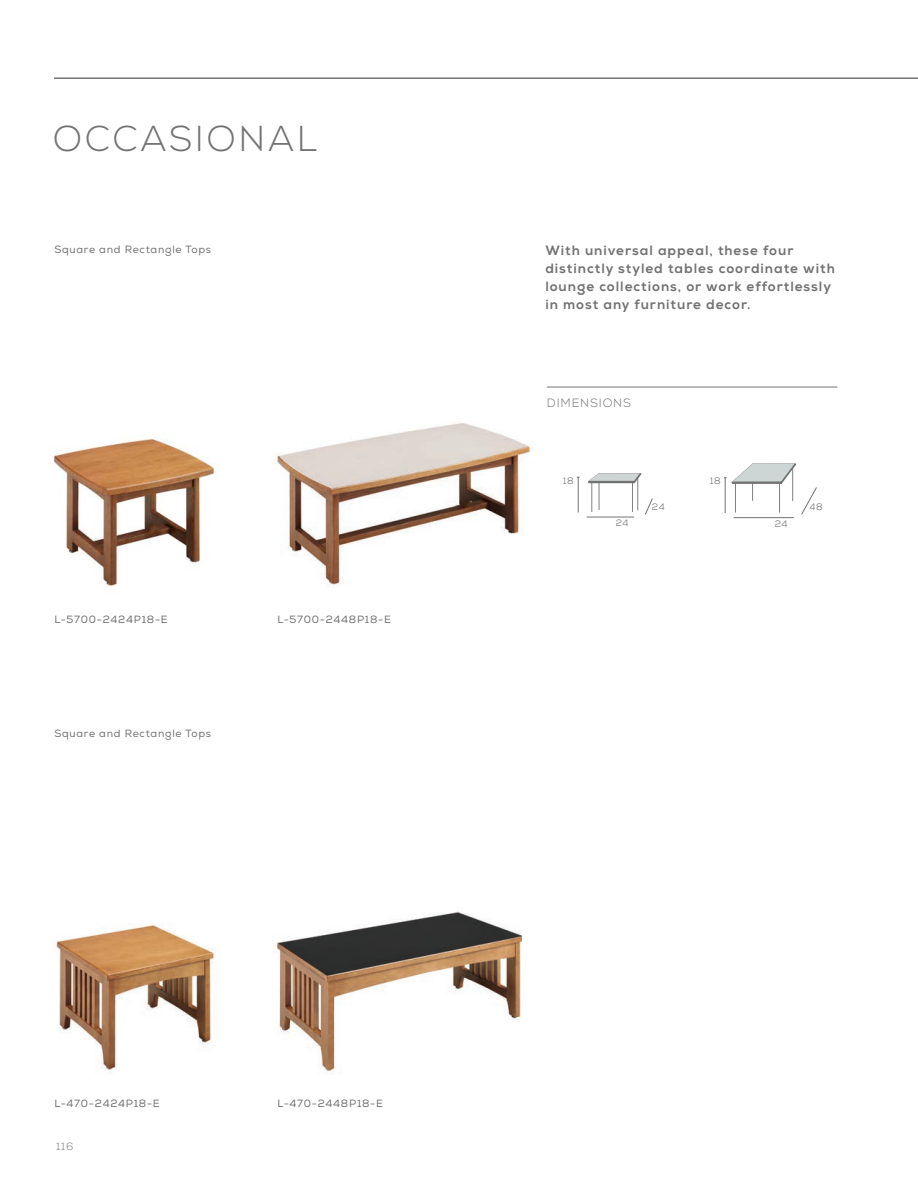
<style>
.page{position:relative;width:918px;height:1188px;background:#fff}
.page>*{position:absolute;margin:0;border:0;box-sizing:border-box;transform-origin:0 0}
.t1{font:300 36px "Nexa";letter-spacing:.07em;color:#717271}
.t2{font:800 13.5px/18px "Nexa";letter-spacing:.07em;color:#717271}
.t3{font:300 12px "Nexa";letter-spacing:.07em;color:#717271}
.t4{font:10.5px "Nexa";letter-spacing:.07em;color:#717271}
.t5{font:300 10.5px "Nexa";color:#717271}
.t6{font:9.3px "Nexa";color:#717271}
</style>
<div class="page">
<hr style="left:54px;top:77px;width:864px;height:2px;background:#717271">
<img style="left:53px;top:439px;width:162px;height:148px">
<img style="left:272px;top:911px;width:250px;height:163px">
<img style="left:276px;top:423px;width:255px;height:162px">
<img style="left:56px;top:924px;width:159px;height:149px">
<hr style="left:587px;top:517px;width:47px;height:1px;background:#717271">
<svg style="left:588px;top:473px;width:65px;height:42px"></svg>
<hr style="left:578px;top:477px;width:1px;height:35px;background:#717271">
<hr style="left:734px;top:517px;width:60px;height:1px;background:#717271">
<svg style="left:724px;top:463px;width:93px;height:52px"></svg>
<hr style="left:547px;top:387px;width:290px;height:1px;background:#717271">
<p class="t1" style="left:53px;top:118px;width:266px">OCCASIONAL</p>
<p class="t4" style="left:54px;top:243px;width:158px">Square and Rectangle Tops</p>
<p class="t4" style="left:54px;top:613px;width:115px">L-5700-2424P18-E</p>
<p class="t4" style="left:277px;top:613px;width:115px">L-5700-2448P18-E</p>
<p class="t4" style="left:54px;top:727px;width:158px">Square and Rectangle Tops</p>
<p class="t4" style="left:54px;top:1097px;width:107px">L-470-2424P18-E</p>
<p class="t5" style="left:56px;top:1140px;width:19px">116</p>
<p class="t4" style="left:277px;top:1097px;width:107px">L-470-2448P18-E</p>
<p class="t2" style="left:545px;top:241px;width:291px">With universal appeal, these four distinctly styled tables coordinate with lounge collections, or work effortlessly in most any furniture decor.</p>
<p class="t3" style="left:547px;top:396px;width:86px">DIMENSIONS</p>
<p class="t6" style="left:563px;top:475px;width:12px">18</p>
<p class="t6" style="left:616px;top:517px;width:14px">24</p>
<p class="t6" style="left:652px;top:501px;width:14px">24</p>
<p class="t6" style="left:710px;top:475px;width:12px">18</p>
<p class="t6" style="left:775px;top:518px;width:14px">24</p>
<p class="t6" style="left:809px;top:501px;width:15px">48</p>
</div>
